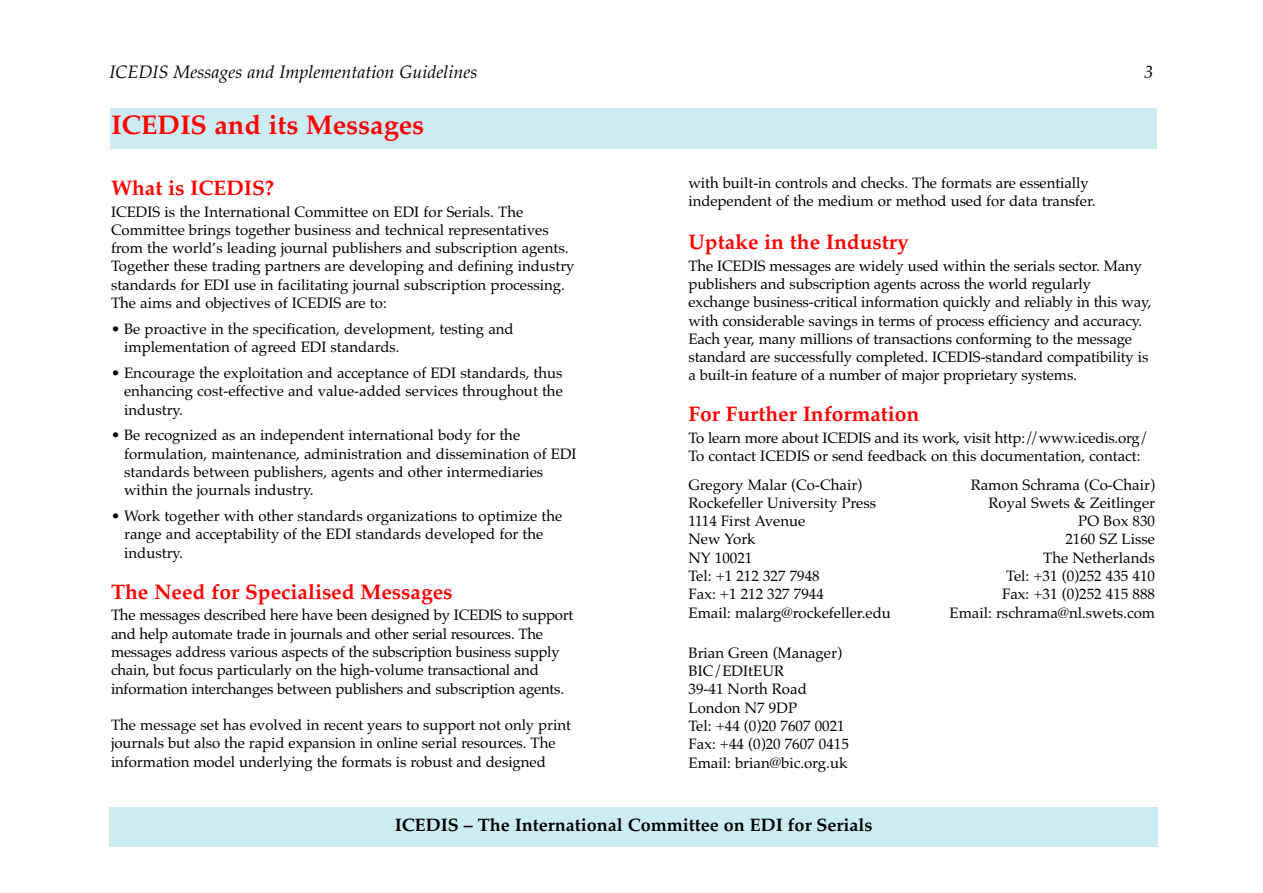
<style>
.page{position:relative;width:1263px;height:893px;background:#fff}
.page>*{position:absolute;margin:0;border:0;box-sizing:border-box;transform-origin:0 0}
.t1{font:700 27px "Palatino";color:#f00}
.t2{font:700 21px "Palatino";color:#f00}
.t3{font:700 18px "Palatino";color:#000}
.t4{font:italic 18px "Palatino";color:#000}
.t5{font:15px/18.3px "Palatino";color:#000}
</style>
<div class="page">
<div style="left:110px;top:108px;width:1046px;height:40px;background:#ccecf4"></div>
<div style="left:110px;top:807px;width:1048px;height:39px;background:#ccecf4"></div>
<p class="t4" style="left:110px;top:61px;width:369px">ICEDIS Messages and Implementation Guidelines</p>
<p class="t4" style="left:1144px;top:61px;width:10px">3</p>
<h1 class="t1" style="left:111px;top:109px;width:315px">ICEDIS and its Messages</h1>
<h2 class="t2" style="left:111px;top:176px;width:165px">What is ICEDIS?</h2>
<p class="t5" style="left:111px;top:202px;width:465px">ICEDIS is the International Committee on EDI for Serials. The Committee brings together business and technical representatives from the world’s leading journal publishers and subscription agents.<br>Together these trading partners are developing and defining industry standards for EDI use in facilitating journal subscription processing.<br>The aims and objectives of ICEDIS are to:</p>
<p class="t5" style="left:124px;top:320px;width:391px;text-indent:-13px">• Be proactive in the specification, development, testing and implementation of agreed EDI standards.</p>
<p class="t5" style="left:124px;top:364px;width:440px;text-align:justify;text-indent:-13px">• Encourage the exploitation and acceptance of EDI standards, thus enhancing cost-effective and value-added services throughout the industry.</p>
<p class="t5" style="left:124px;top:426px;width:454px;text-indent:-13px">• Be recognized as an independent international body for the formulation, maintenance, administration and dissemination of EDI standards between publishers, agents and other intermediaries within the journals industry.</p>
<p class="t5" style="left:124px;top:507px;width:440px;text-indent:-13px">• Work together with other standards organizations to optimize the range and acceptability of the EDI standards developed for the industry.</p>
<h2 class="t2" style="left:111px;top:580px;width:343px">The Need for Specialised Messages</h2>
<p class="t5" style="left:111px;top:606px;width:464px">The messages described here have been designed by ICEDIS to support and help automate trade in journals and other serial resources. The messages address various aspects of the subscription business supply chain, but focus particularly on the high-volume transactional and information interchanges between publishers and subscription agents.</p>
<p class="t5" style="left:111px;top:716px;width:461px">The message set has evolved in recent years to support not only print journals but also the rapid expansion in online serial resources. The information model underlying the formats is robust and designed</p>
<p class="t5" style="left:688px;top:173px;width:408px">with built-in controls and checks. The formats are essentially independent of the medium or method used for data transfer.</p>
<h2 class="t2" style="left:688px;top:230px;width:222px">Uptake in the Industry</h2>
<p class="t5" style="left:688px;top:256px;width:464px">The ICEDIS messages are widely used within the serials sector. Many publishers and subscription agents across the world regularly exchange business-critical information quickly and reliably in this way, with considerable savings in terms of process efficiency and accuracy.<br>Each year, many millions of transactions conforming to the message standard are successfully completed. ICEDIS-standard compatibility is a built-in feature of a number of major proprietary systems.</p>
<h2 class="t2" style="left:688px;top:402px;width:232px">For Further Information</h2>
<p class="t5" style="left:688px;top:428px;width:462px">To learn more about ICEDIS and its work, visit http://www.icedis.org/<br>To contact ICEDIS or send feedback on this documentation, contact:</p>
<p class="t5" style="left:688px;top:475px;width:175px">Gregory Malar (Co-Chair)</p>
<p class="t5" style="left:971px;top:475px;width:186px">Ramon Schrama (Co-Chair)</p>
<p class="t5" style="left:688px;top:494px;width:189px">Rockefeller University Press</p>
<p class="t5" style="left:988px;top:494px;width:168px">Royal Swets &amp; Zeitlinger</p>
<p class="t5" style="left:688px;top:512px;width:118px">1114 First Avenue</p>
<p class="t5" style="left:1078px;top:512px;width:78px">PO Box 830</p>
<p class="t5" style="left:688px;top:530px;width:69px">New York</p>
<p class="t5" style="left:1065px;top:530px;width:91px">2160 SZ Lisse</p>
<p class="t5" style="left:688px;top:548px;width:65px">NY 10021</p>
<p class="t5" style="left:1043px;top:548px;width:113px">The Netherlands</p>
<p class="t5" style="left:688px;top:567px;width:133px">Tel: +1 212 327 7948</p>
<p class="t5" style="left:1006px;top:567px;width:150px">Tel: +31 (0)252 435 410</p>
<p class="t5" style="left:688px;top:585px;width:137px">Fax: +1 212 327 7944</p>
<p class="t5" style="left:1002px;top:585px;width:154px">Fax: +31 (0)252 415 888</p>
<p class="t5" style="left:688px;top:603px;width:204px">Email: malarg@rockefeller.edu</p>
<p class="t5" style="left:949px;top:603px;width:207px">Email: rschrama@nl.swets.com</p>
<p class="t5" style="left:688px;top:643px;width:162px">Brian Green (Manager)<br>BIC/EDItEUR<br>39-41 North Road<br>London N7 9DP<br>Tel: +44 (0)20 7607 0021<br>Fax: +44 (0)20 7607 0415<br>Email: brian@bic.org.uk</p>
<p class="t3" style="left:395px;top:814px;width:479px">ICEDIS – The International Committee on EDI for Serials</p>
</div>
